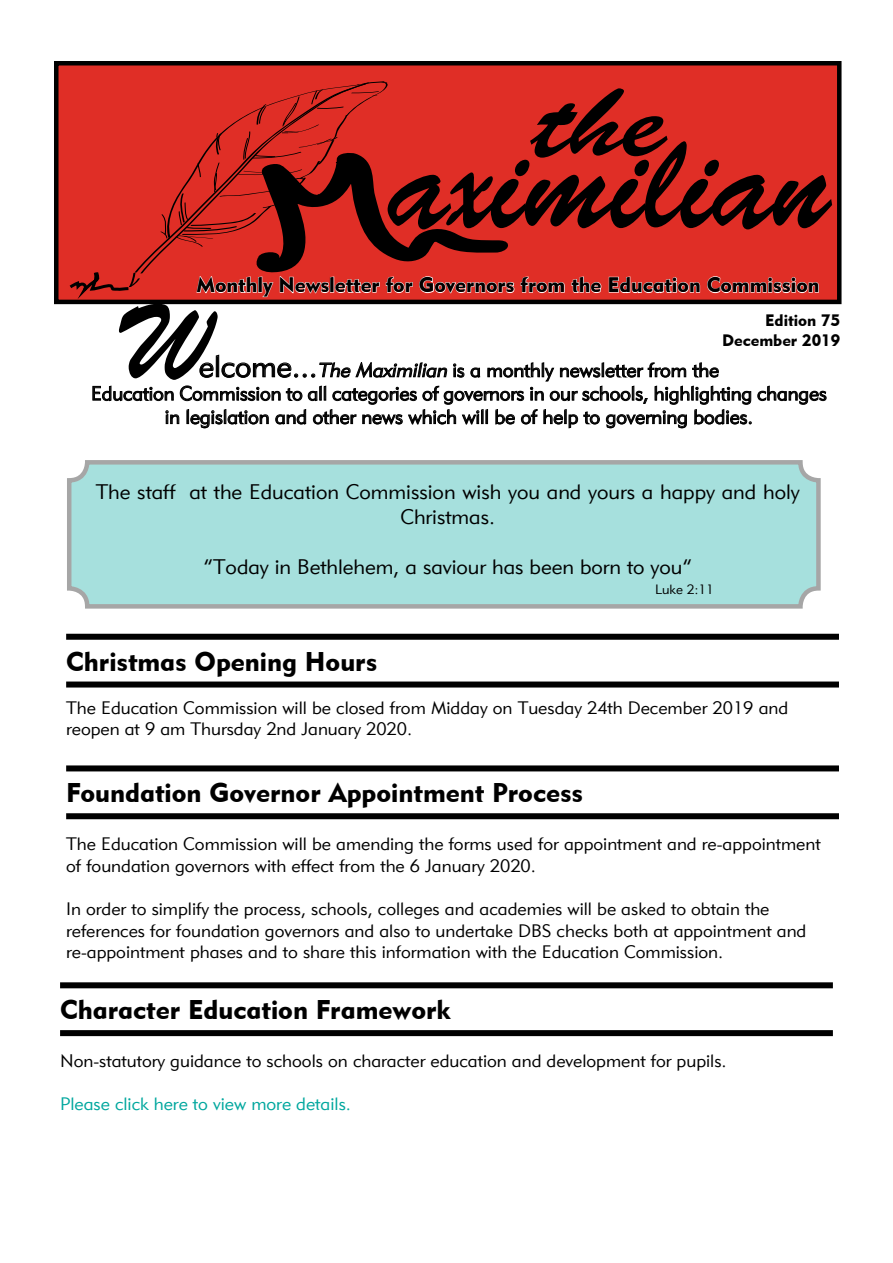
<style>
.page{position:relative;width:893px;height:1263px;background:#fff}
.page>*{position:absolute;margin:0;border:0;box-sizing:border-box;transform-origin:0 0}
.t1{font:136.65px "Brush Script Std";color:#000;scale:.89 1}
.t2{font:120px "Brush Script";color:#000}
.t3{font:101.4px "Brush Script Std";color:#000;scale:1.17 1}
.t4{font:27px "Geometric 415 BT Black A";color:#000}
.t5{font:21px/25.2px "Geometric 415 BT Lite A";color:#000;text-align:center}
.t6{font:21px "Geometric 415 BT Black A";color:#000}
.t7{font:19.5px/23.4px "Geometric 415 BT Lite A";color:#000;text-align:center}
.t8{font:18px/21.6px "Geometric 415 BT Lite A";color:#000}
.t9{font:18px "Geometric 415 BT Lite A";color:#00a79e}
.t10{font:16.5px/19.8px "Geometric 415 BT Black A";color:#000;text-align:right}
.t11{font:13.5px "Geometric 415 BT Lite A";color:#000}
.s1{font-size:30px}
.s2{font-style:italic}
</style>
<div class="page">
<div style="left:69px;top:462px;width:749px;height:144px;background:#a6e0dd;border-radius:18px"></div>
<div style="left:67px;top:460px;width:754px;height:149px;border:4px solid #000;border-radius:18px"></div>
<div style="left:54px;top:61px;width:787px;height:243px;background:#e02e26;border:4px solid #000"></div>
<svg style="left:92px;top:354px;width:735px;height:75px"></svg>
<svg style="left:571px;top:276px;width:31px;height:17px"></svg>
<svg style="left:608px;top:276px;width:92px;height:17px"></svg>
<svg style="left:707px;top:276px;width:112px;height:17px"></svg>
<svg style="left:66px;top:81px;width:499px;height:224px"></svg>
<div style="left:66px;top:634px;width:773px;height:6px;background:#000"></div>
<div style="left:66px;top:681px;width:773px;height:6px;background:#000"></div>
<div style="left:66px;top:765px;width:773px;height:6px;background:#000"></div>
<div style="left:66px;top:813px;width:773px;height:6px;background:#000"></div>
<div style="left:60px;top:982px;width:773px;height:6px;background:#000"></div>
<div style="left:60px;top:1030px;width:773px;height:6px;background:#000"></div>
<h3 class="t3" style="left:537px;top:65px;width:112px">the</h3>
<h1 class="t1" style="left:391px;top:105px;width:495px">aximilian</h1>
<p class="t6" style="left:197px;top:272px;width:624px">Monthly Newsletter for Governors from the Education Commission</p>
<p class="t10" style="left:722px;top:310px;width:120px">Edition 75<br>December 2019</p>
<h2 class="t2" style="left:124px;top:266px;width:85px">W</h2>
<p class="t7" style="left:91px;top:358px;width:737px"><span class="s1">elcome...</span><span class="s2">The Maximilian</span> is a monthly newsletter from the<br>Education Commission to all categories of governors in our schools, highlighting changes in legislation and other news which will be of help to governing bodies.</p>
<p class="t5" style="left:96px;top:479px;width:706px">The staff at the Education Commission wish you and yours a happy and holy<br>Christmas.</p>
<p class="t5" style="left:203px;top:554px;width:490px">“Today in Bethlehem, a saviour has been born to you”</p>
<p class="t11" style="left:655px;top:581px;width:60px">Luke 2:11</p>
<h3 class="t4" style="left:66px;top:645px;width:313px">Christmas Opening Hours</h3>
<p class="t8" style="left:66px;top:696px;width:724px">The Education Commission will be closed from Midday on Tuesday 24th December 2019 and reopen at 9 am Thursday 2nd January 2020.</p>
<h3 class="t4" style="left:66px;top:776px;width:518px">Foundation Governor Appointment Process</h3>
<p class="t8" style="left:66px;top:833px;width:756px">The Education Commission will be amending the forms used for appointment and re-appointment of foundation governors with effect from the 6 January 2020.</p>
<p class="t8" style="left:66px;top:898px;width:742px">In order to simplify the process, schools, colleges and academies will be asked to obtain the references for foundation governors and also to undertake DBS checks both at appointment and re-appointment phases and to share this information with the Education Commission.</p>
<h3 class="t4" style="left:60px;top:993px;width:392px">Character Education Framework</h3>
<p class="t8" style="left:60px;top:1050px;width:668px">Non-statutory guidance to schools on character education and development for pupils.</p>
<p class="t9" style="left:60px;top:1093px;width:292px">Please click here to view more details.</p>
</div>
